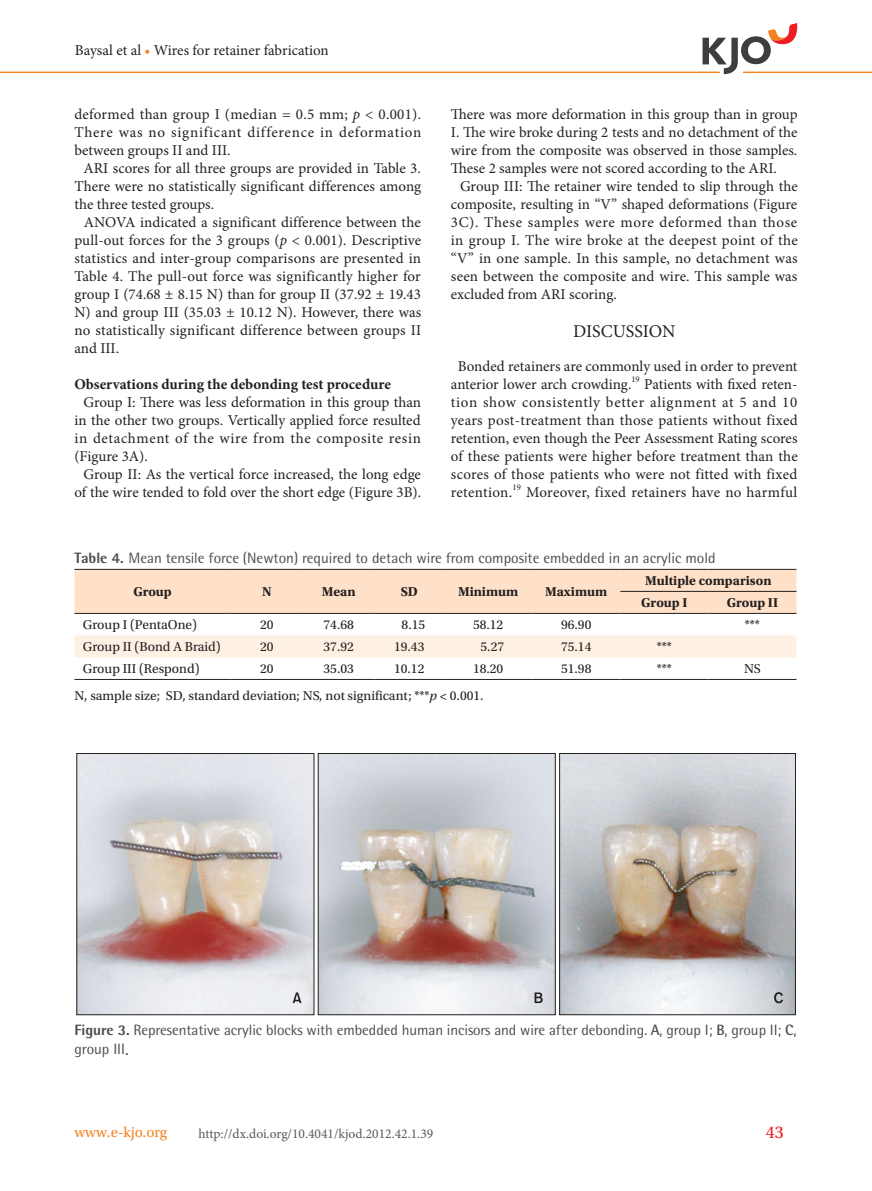
<style>
.page{position:relative;width:872px;height:1191px;background:#fff}
.page>*{position:absolute;margin:0;border:0;box-sizing:border-box;transform-origin:0 0}
.서론{font:18px "Minion Pro";color:#231f20}
.t1{font:18px "Utopia Std";color:#ee1d23}
.본문{font:15px/18px "Minion Pro";letter-spacing:.005em;color:#231f20;text-align:justify}
.그림설명{font:15px/19.5px "Rotis Semi Sans Std";letter-spacing:-.005em;color:#4b4c4d}
.표제목{font:15px "Rotis Semi Sans Std";color:#4b4c4d}
._1{font:700 15px "Minion Pro";color:#231f20}
.t2{font:15px "Utopia Std";color:#f58220}
.표내용{font:13.5px "Utopia Std";color:#231f20}
.표첫줄{font:700 13.5px "Utopia Std";color:#231f20}
.t3{font:13.5px "Minion Pro";color:#57585a}
.본문-2{font:8.7px "Minion Pro";color:#231f20}
.s1{color:#f58220}
.s2{font-style:italic}
.s3{font-weight:800}
.s4{font-weight:700}
.s5{font-size:18px}
</style>
<div class="page">
<hr style="left:0;top:72px;width:872px;height:1px;background:#f58220">
<svg style="left:702px;top:23px;width:95px;height:51px"></svg>
<div style="left:74px;top:570px;width:722px;height:43px;background:#fee1c8"></div>
<div style="left:74px;top:635px;width:722px;height:22px;background:#fef0e2"></div>
<hr style="left:620px;top:591px;width:88px;height:1px;background:#231f20">
<hr style="left:708px;top:591px;width:88px;height:1px;background:#231f20">
<hr style="left:74px;top:569px;width:157px;height:1px;background:#231f20">
<hr style="left:231px;top:569px;width:72px;height:1px;background:#231f20">
<hr style="left:303px;top:569px;width:71px;height:1px;background:#231f20">
<hr style="left:374px;top:569px;width:70px;height:1px;background:#231f20">
<hr style="left:444px;top:569px;width:88px;height:1px;background:#231f20">
<hr style="left:532px;top:569px;width:88px;height:1px;background:#231f20">
<hr style="left:620px;top:569px;width:88px;height:1px;background:#231f20">
<hr style="left:708px;top:569px;width:88px;height:1px;background:#231f20">
<hr style="left:74px;top:613px;width:157px;height:1px;background:#231f20">
<hr style="left:231px;top:613px;width:72px;height:1px;background:#231f20">
<hr style="left:303px;top:613px;width:71px;height:1px;background:#231f20">
<hr style="left:374px;top:613px;width:70px;height:1px;background:#231f20">
<hr style="left:444px;top:613px;width:88px;height:1px;background:#231f20">
<hr style="left:532px;top:613px;width:88px;height:1px;background:#231f20">
<hr style="left:620px;top:613px;width:88px;height:1px;background:#231f20">
<hr style="left:708px;top:613px;width:88px;height:1px;background:#231f20">
<hr style="left:74px;top:679px;width:157px;height:1px;background:#231f20">
<hr style="left:231px;top:679px;width:72px;height:1px;background:#231f20">
<hr style="left:303px;top:679px;width:71px;height:1px;background:#231f20">
<hr style="left:374px;top:679px;width:70px;height:1px;background:#231f20">
<hr style="left:444px;top:679px;width:88px;height:1px;background:#231f20">
<hr style="left:532px;top:679px;width:88px;height:1px;background:#231f20">
<hr style="left:620px;top:679px;width:88px;height:1px;background:#231f20">
<hr style="left:708px;top:679px;width:88px;height:1px;background:#231f20">
<img style="left:77px;top:753px;width:718px;height:262px">
<p class="본문" style="left:75px;top:41px;width:255px">Baysal et al <span class="s1">•</span> Wires for retainer fabrication</p>
<p class="본문" style="left:74px;top:105px;width:348px">deformed than group I (median = 0.5 mm; <span class="s2">p</span> &lt; 0.001).<br>There was no significant difference in deformation between groups II and III.</p>
<p class="본문" style="left:74px;top:159px;width:348px;text-indent:9px">ARI scores for all three groups are provided in Table 3.<br>There were no statistically significant differences among the three tested groups.</p>
<p class="본문" style="left:74px;top:213px;width:348px;text-indent:9px">ANOVA indicated a significant difference between the pull-out forces for the 3 groups (<span class="s2">p</span> &lt; 0.001). Descriptive statistics and inter-group comparisons are presented in Table 4. The pull-out force was significantly higher for group I (74.68 ± 8.15 N) than for group II (37.92 ± 19.43<br>N) and group III (35.03 ± 10.12 N). However, there was no statistically significant difference between groups II and III.</p>
<p class="_1" style="left:74px;top:373px;width:318px">Observations during the debonding test procedure</p>
<p class="본문" style="left:74px;top:393px;width:348px;text-indent:9px">Group I: There was less deformation in this group than in the other two groups. Vertically applied force resulted in detachment of the wire from the composite resin (Figure 3A).</p>
<p class="본문" style="left:74px;top:465px;width:348px;text-align:right">Group II: As the vertical force increased, the long edge of the wire tended to fold over the short edge (Figure 3B).</p>
<p class="본문" style="left:451px;top:105px;width:348px">There was more deformation in this group than in group I. The wire broke during 2 tests and no detachment of the wire from the composite was observed in those samples.<br>These 2 samples were not scored according to the ARI.</p>
<p class="본문" style="left:451px;top:177px;width:348px;text-indent:9px">Group III: The retainer wire tended to slip through the composite, resulting in “V” shaped deformations (Figure 3C). These samples were more deformed than those in group I. The wire broke at the deepest point of the “V” in one sample. In this sample, no detachment was seen between the composite and wire. This sample was excluded from ARI scoring.</p>
<p class="서론" style="left:573px;top:319px;width:104px">DISCUSSION</p>
<p class="본문" style="left:451px;top:357px;width:348px;text-indent:7px">Bonded retainers are commonly used in order to prevent anterior lower arch crowding.</p>
<p class="본문-2" style="left:631px;top:373px;width:10px">19</p>
<p class="본문" style="left:451px;top:375px;width:348px;text-align:left;text-indent:193px">Patients with fixed reten&shy;tion show consistently better alignment at 5 and 10 years post-treatment than those patients without fixed retention, even though the Peer Assessment Rating scores of these patients were higher before treatment than the scores of those patients who were not fitted with fixed retention.</p>
<p class="본문-2" style="left:512px;top:481px;width:10px">19</p>
<p class="본문" style="left:526px;top:483px;width:273px">Moreover, fixed retainers have no harmful</p>
<p class="표제목" style="left:74px;top:549px;width:642px"><span class="s3">Table 4.</span> Mean tensile force (Newton) required to detach wire from composite embedded in an acrylic mold</p>
<p class="표첫줄" style="left:133px;top:583px;width:40px">Group</p>
<p class="표첫줄" style="left:262px;top:583px;width:11px">N</p>
<p class="표첫줄" style="left:322px;top:583px;width:35px">Mean</p>
<p class="표첫줄" style="left:401px;top:583px;width:19px">SD</p>
<p class="표첫줄" style="left:458px;top:583px;width:62px">Minimum</p>
<p class="표첫줄" style="left:545px;top:583px;width:63px">Maximum</p>
<p class="표첫줄" style="left:645px;top:572px;width:128px">Multiple comparison</p>
<p class="표첫줄" style="left:641px;top:594px;width:48px">Group I</p>
<p class="표첫줄" style="left:727px;top:594px;width:53px">Group II</p>
<p class="표내용" style="left:83px;top:617px;width:116px">Group I (PentaOne)</p>
<p class="표내용" style="left:260px;top:617px;width:15px">20</p>
<p class="표내용" style="left:323px;top:617px;width:32px">74.68</p>
<p class="표내용" style="left:401px;top:617px;width:25px">8.15</p>
<p class="표내용" style="left:473px;top:617px;width:32px">58.12</p>
<p class="표내용" style="left:561px;top:617px;width:32px">96.90</p>
<p class="표내용" style="left:745px;top:617px;width:17px">***</p>
<p class="표내용" style="left:83px;top:639px;width:139px">Group II (Bond A Braid)</p>
<p class="표내용" style="left:260px;top:639px;width:15px">20</p>
<p class="표내용" style="left:323px;top:639px;width:32px">37.92</p>
<p class="표내용" style="left:394px;top:639px;width:32px">19.43</p>
<p class="표내용" style="left:480px;top:639px;width:25px">5.27</p>
<p class="표내용" style="left:561px;top:639px;width:32px">75.14</p>
<p class="표내용" style="left:657px;top:639px;width:17px">***</p>
<p class="표내용" style="left:83px;top:661px;width:118px">Group III (Respond)</p>
<p class="표내용" style="left:260px;top:661px;width:15px">20</p>
<p class="표내용" style="left:323px;top:661px;width:32px">35.03</p>
<p class="표내용" style="left:394px;top:661px;width:32px">10.12</p>
<p class="표내용" style="left:473px;top:661px;width:32px">18.20</p>
<p class="표내용" style="left:561px;top:661px;width:32px">51.98</p>
<p class="표내용" style="left:657px;top:661px;width:17px">***</p>
<p class="표내용" style="left:744px;top:661px;width:18px">NS</p>
<p class="표내용" style="left:74px;top:688px;width:411px">N, sample size; SD, standard deviation; NS, not significant; ***<span class="s2">p</span> &lt; 0.001.</p>
<p class="그림설명" style="left:74px;top:1019px;width:723px"><span class="s3">Figure 3.</span> Representative acrylic blocks with embedded human incisors and wire after debonding. <span class="s4">A</span>, group I; <span class="s4">B</span>, group II; <span class="s4">C</span>, group III<span class="s5">.</span></p>
<p class="t2" style="left:74px;top:1123px;width:94px">www.e-kjo.org</p>
<p class="t3" style="left:199px;top:1124px;width:236px">http://dx.doi.org/10.4041/kjod.2012.42.1.39</p>
<p class="t1" style="left:766px;top:1122px;width:19px">43</p>
</div>
